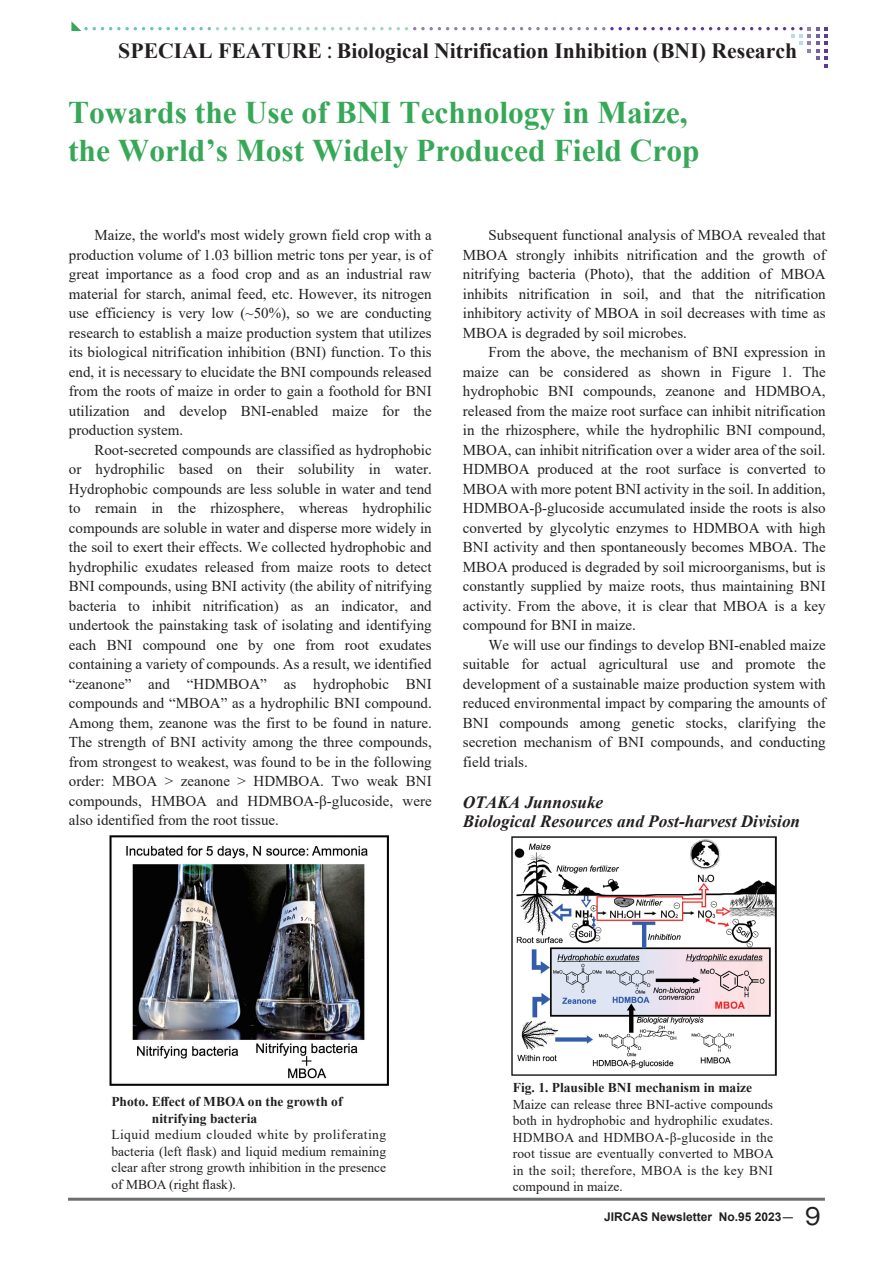
<style>
.page{position:relative;width:893px;height:1263px;background:#fff}
.page>*{position:absolute;margin:0;border:0;box-sizing:border-box;transform-origin:0 0}
.t1{font:700 31.5px/37.8px "Times New Roman";color:#37a858}
.t2{font:700 21.75px "Times New Roman";color:#231f20}
.t3{font:italic 700 17.25px/19.5px "Times New Roman";color:#231f20}
.t4{font:15px/19.5px "Times New Roman";color:#231f20;text-align:justify}
.t5{font:13.5px/16.5px "Times New Roman";color:#231f20;text-align:justify}
.t6{font:700 13.5px/16.5px "Times New Roman";color:#231f20}
.t7{font:700 12px "Arial";color:#231f20}
.s1{font-family:"Koz Go Pr 6 N";font-weight:400}
.s2{font-family:"Hira Kaku Std N W1";font-weight:400;font-size:22.5px}
.s3{font-family:"Gothic MB101 Pr 6 N";font-weight:400;font-size:22.5px}
</style>
<div class="page">
<svg style="left:71px;top:21px;width:756px;height:47px"></svg>
<hr style="left:68px;top:1198px;width:757px;height:3px;background:#6c6d70">
<img style="left:511px;top:836px;width:265px;height:240px">
<img style="left:109px;top:835px;width:280px;height:251px">
<h2 class="t2" style="left:118px;top:36px;width:680px">SPECIAL FEATURE <span class="s1">:</span> Biological Nitrification Inhibition (BNI) Research</h2>
<h1 class="t1" style="left:68px;top:93px;width:633px">Towards the Use of BNI Technology in Maize, the World’s Most Widely Produced Field Crop</h1>
<p class="t4" style="left:69px;top:225px;width:364px;text-indent:26px">Maize, the world's most widely grown field crop with a production volume of 1.03 billion metric tons per year, is of great importance as a food crop and as an industrial raw material for starch, animal feed, etc. However, its nitrogen use efficiency is very low (~50%), so we are conducting research to establish a maize production system that utilizes its biological nitrification inhibition (BNI) function. To this end, it is necessary to elucidate the BNI compounds released from the roots of maize in order to gain a foothold for BNI utilization and develop BNI-enabled maize for the production system.</p>
<p class="t4" style="left:69px;top:440px;width:364px;text-indent:26px">Root-secreted compounds are classified as hydrophobic or hydrophilic based on their solubility in water.<br>Hydrophobic compounds are less soluble in water and tend to remain in the rhizosphere, whereas hydrophilic compounds are soluble in water and disperse more widely in the soil to exert their effects. We collected hydrophobic and hydrophilic exudates released from maize roots to detect BNI compounds, using BNI activity (the ability of nitrifying bacteria to inhibit nitrification) as an indicator, and undertook the painstaking task of isolating and identifying each BNI compound one by one from root exudates containing a variety of compounds. As a result, we identified “zeanone” and “HDMBOA” as hydrophobic BNI compounds and “MBOA” as a hydrophilic BNI compound.<br>Among them, zeanone was the first to be found in nature.<br>The strength of BNI activity among the three compounds, from strongest to weakest, was found to be in the following order: MBOA &gt; zeanone &gt; HDMBOA. Two weak BNI compounds, HMBOA and HDMBOA-β-glucoside, were also identified from the root tissue.</p>
<p class="t4" style="left:463px;top:225px;width:364px;text-indent:26px">Subsequent functional analysis of MBOA revealed that MBOA strongly inhibits nitrification and the growth of nitrifying bacteria (Photo), that the addition of MBOA inhibits nitrification in soil, and that the nitrification inhibitory activity of MBOA in soil decreases with time as MBOA is degraded by soil microbes.</p>
<p class="t4" style="left:463px;top:342px;width:364px;text-indent:26px">From the above, the mechanism of BNI expression in maize can be considered as shown in Figure 1. The hydrophobic BNI compounds, zeanone and HDMBOA, released from the maize root surface can inhibit nitrification in the rhizosphere, while the hydrophilic BNI compound, MBOA, can inhibit nitrification over a wider area of the soil.<br>HDMBOA produced at the root surface is converted to MBOA with more potent BNI activity in the soil. In addition, HDMBOA-β-glucoside accumulated inside the roots is also converted by glycolytic enzymes to HDMBOA with high BNI activity and then spontaneously becomes MBOA. The MBOA produced is degraded by soil microorganisms, but is constantly supplied by maize roots, thus maintaining BNI activity. From the above, it is clear that MBOA is a key compound for BNI in maize.</p>
<p class="t4" style="left:463px;top:635px;width:364px;text-indent:26px">We will use our findings to develop BNI-enabled maize suitable for actual agricultural use and promote the development of a sustainable maize production system with reduced environmental impact by comparing the amounts of BNI compounds among genetic stocks, clarifying the secretion mechanism of BNI compounds, and conducting field trials.</p>
<p class="t3" style="left:463px;top:792px;width:339px">OTAKA Junnosuke<br>Biological Resources and Post-harvest Division</p>
<p class="t6" style="left:152px;top:1093px;width:192px;text-indent:-41px">Photo. Effect of MBOA on the growth of nitrifying bacteria</p>
<p class="t5" style="left:111px;top:1126px;width:276px">Liquid medium clouded white by proliferating bacteria (left flask) and liquid medium remaining clear after strong growth inhibition in the presence of MBOA (right flask).</p>
<p class="t6" style="left:513px;top:1079px;width:241px">Fig. 1. Plausible BNI mechanism in maize</p>
<p class="t5" style="left:513px;top:1096px;width:262px">Maize can release three BNI-active compounds both in hydrophobic and hydrophilic exudates.<br>HDMBOA and HDMBOA-β-glucoside in the root tissue are eventually converted to MBOA in the soil; therefore, MBOA is the key BNI compound in maize.</p>
<p class="t7" style="left:604px;top:1208px;width:218px">JIRCAS Newsletter No.95 2023<span class="s2">-</span> <span class="s3">9</span></p>
</div>
